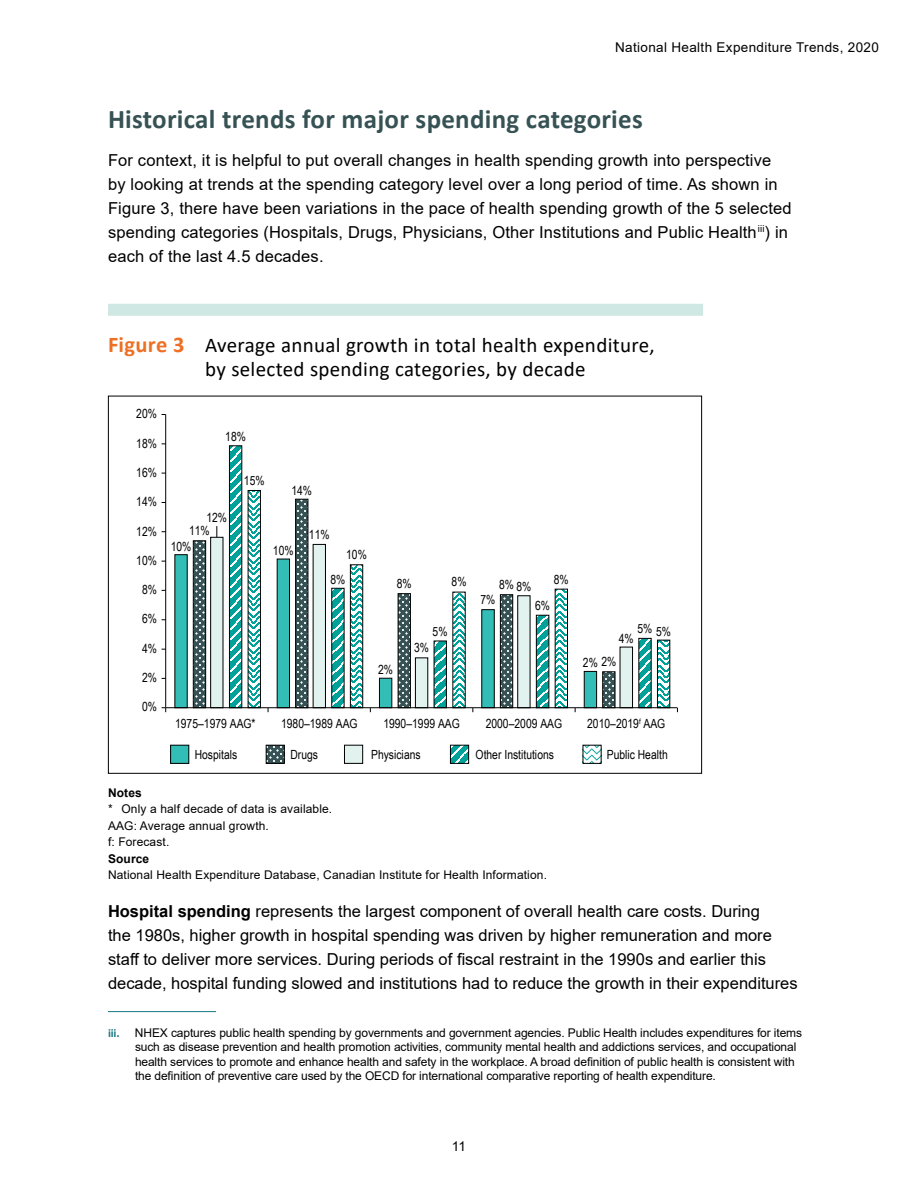
<style>
.page{position:relative;width:918px;height:1188px;background:#fff}
.page>*{position:absolute;margin:0;border:0;box-sizing:border-box;transform-origin:0 0}
.H3{font:700 27px "Calibri";letter-spacing:.01em;color:#365254}
.title_figure_table{font:21px/24px "Calibri";letter-spacing:.015em;color:#000}
.body{font:16.5px/24px "Arial";letter-spacing:.01em;color:#000}
.t1{font:13.5px "Arial";letter-spacing:.025em;color:#000}
.t2{font:12.6px "Arial Narrow";color:#000}
.note_B4src{font:12px/14.4px "Arial";letter-spacing:-.01em;color:#000}
.note_B4src-2{font:12px "Arial";letter-spacing:.01em;color:#000}
.note_src_title{font:700 12px "Arial";letter-spacing:.01em;color:#000}
.t3{font:700 12px "Calibri";color:#177784}
.s1{font-weight:700;font-size:22.5px;color:#ed7024}
.s2{font-weight:700}
</style>
<div class="page">
<div style="left:108px;top:304px;width:595px;height:12px;background:#cfe8e3"></div>
<svg style="left:174px;top:554px;width:19px;height:153px"></svg>
<svg style="left:193px;top:498px;width:36px;height:209px"></svg>
<svg style="left:210px;top:537px;width:19px;height:170px"></svg>
<svg style="left:229px;top:445px;width:14px;height:262px"></svg>
<svg style="left:247px;top:490px;width:424px;height:217px"></svg>
<hr style="left:165px;top:415px;width:1px;height:293px;background:#000">
<hr style="left:166px;top:707px;width:511px;height:1px;background:#000">
<div style="left:344px;top:745px;width:19px;height:18px;background:#e2f2ee"></div>
<div style="left:344px;top:745px;width:19px;height:19px;border:1px solid #000"></div>
<svg style="left:585px;top:747px;width:15px;height:15px"></svg>
<div style="left:583px;top:745px;width:19px;height:19px;border:1px solid #000"></div>
<div style="left:171px;top:745px;width:18px;height:18px;background:#33bdb7"></div>
<div style="left:170px;top:745px;width:19px;height:19px;border:1px solid #000"></div>
<svg style="left:268px;top:747px;width:15px;height:15px"></svg>
<div style="left:266px;top:745px;width:19px;height:19px;border:1px solid #000"></div>
<svg style="left:452px;top:747px;width:15px;height:15px"></svg>
<div style="left:450px;top:745px;width:19px;height:19px;border:1px solid #000"></div>
<hr style="left:108px;top:1011px;width:108px;height:1px;background:#177784">
<p class="t1" style="left:615px;top:38px;width:265px">National Health Expenditure Trends, 2020</p>
<h4 class="H3" style="left:108px;top:100px;width:536px">Historical trends for major spending categories</h4>
<p class="body" style="left:108px;top:148px;width:685px">For context, it is helpful to put overall changes in health spending growth into perspective by looking at trends at the spending category level over a long period of time. As shown in Figure 3, there have been variations in the pace of health spending growth of the 5 selected spending categories (Hospitals, Drugs, Physicians, Other Institutions and Public Health <sup>iii</sup>) in each of the last 4.5 decades.</p>
<p class="title_figure_table" style="left:205px;top:332px;width:451px;text-indent:-97px"><span class="s1">Figure 3</span> Average annual growth in total health expenditure, by selected spending categories, by decade</p>
<p class="t2" style="left:136px;top:405px;width:22px">20%</p>
<p class="t2" style="left:136px;top:434px;width:22px">18%</p>
<p class="t2" style="left:136px;top:463px;width:22px">16%</p>
<p class="t2" style="left:136px;top:493px;width:22px">14%</p>
<p class="t2" style="left:136px;top:522px;width:22px">12%</p>
<p class="t2" style="left:136px;top:551px;width:22px">10%</p>
<p class="t2" style="left:142px;top:580px;width:16px">8%</p>
<p class="t2" style="left:142px;top:610px;width:16px">6%</p>
<p class="t2" style="left:142px;top:639px;width:16px">4%</p>
<p class="t2" style="left:142px;top:668px;width:16px">2%</p>
<p class="t2" style="left:142px;top:698px;width:16px">0%</p>
<p class="t2" style="left:225px;top:427px;width:22px">18%</p>
<p class="t2" style="left:206px;top:509px;width:22px">12%</p>
<p class="t2" style="left:189px;top:522px;width:22px">11%</p>
<p class="t2" style="left:244px;top:472px;width:22px">15%</p>
<p class="t2" style="left:291px;top:481px;width:22px">14%</p>
<p class="t2" style="left:309px;top:525px;width:22px">11%</p>
<p class="t2" style="left:171px;top:537px;width:22px">10%</p>
<p class="t2" style="left:273px;top:541px;width:22px">10%</p>
<p class="t2" style="left:346px;top:545px;width:22px">10%</p>
<p class="t2" style="left:330px;top:570px;width:16px">8%</p>
<p class="t2" style="left:452px;top:573px;width:16px">8%</p>
<p class="t2" style="left:554px;top:570px;width:16px">8%</p>
<p class="t2" style="left:397px;top:574px;width:16px">8%</p>
<p class="t2" style="left:499px;top:575px;width:16px">8%</p>
<p class="t2" style="left:516px;top:577px;width:16px">8%</p>
<p class="t2" style="left:378px;top:660px;width:16px">2%</p>
<p class="t2" style="left:433px;top:622px;width:16px">5%</p>
<p class="t2" style="left:414px;top:638px;width:16px">3%</p>
<p class="t2" style="left:481px;top:591px;width:16px">7%</p>
<p class="t2" style="left:535px;top:596px;width:16px">6%</p>
<p class="t2" style="left:638px;top:619px;width:16px">5%</p>
<p class="t2" style="left:656px;top:622px;width:16px">5%</p>
<p class="t2" style="left:619px;top:629px;width:16px">4%</p>
<p class="t2" style="left:583px;top:653px;width:35px">2% 2%</p>
<p class="t2" style="left:175px;top:715px;width:82px">1975–1979 AAG*</p>
<p class="t2" style="left:281px;top:715px;width:78px">1980–1989 AAG</p>
<p class="t2" style="left:383px;top:715px;width:78px">1990–1999 AAG</p>
<p class="t2" style="left:486px;top:715px;width:78px">2000–2009 AAG</p>
<p class="t2" style="left:587px;top:715px;width:80px">2010–2019<sup>f</sup> AAG</p>
<p class="t2" style="left:195px;top:746px;width:44px">Hospitals</p>
<p class="t2" style="left:291px;top:746px;width:29px">Drugs</p>
<p class="t2" style="left:371px;top:746px;width:51px">Physicians</p>
<p class="t2" style="left:476px;top:746px;width:80px">Other Institutions</p>
<p class="t2" style="left:607px;top:746px;width:63px">Public Health</p>
<p class="note_src_title" style="left:108px;top:784px;width:35px">Notes</p>
<p class="note_B4src-2" style="left:108px;top:801px;width:226px">* Only a half decade of data is available.</p>
<p class="note_B4src-2" style="left:108px;top:817px;width:162px">AAG: Average annual growth.</p>
<p class="note_B4src-2" style="left:108px;top:834px;width:63px">f: Forecast.</p>
<p class="note_src_title" style="left:108px;top:850px;width:43px">Source</p>
<p class="note_B4src-2" style="left:108px;top:867px;width:441px">National Health Expenditure Database, Canadian Institute for Health Information.</p>
<p class="body" style="left:108px;top:899px;width:691px"><span class="s2">Hospital spending</span> represents the largest component of overall health care costs. During<br>the 1980s, higher growth in hospital spending was driven by higher remuneration and more staff to deliver more services. During periods of fiscal restraint in the 1990s and earlier this decade, hospital funding slowed and institutions had to reduce the growth in their expenditures</p>
<p class="t3" style="left:108px;top:1024px;width:13px">iii.</p>
<p class="note_B4src" style="left:135px;top:1025px;width:669px">NHEX captures public health spending by governments and government agencies. Public Health includes expenditures for items such as disease prevention and health promotion activities, community mental health and addictions services, and occupational health services to promote and enhance health and safety in the workplace. A broad definition of public health is consistent with the definition of preventive care used by the OECD for international comparative reporting of health expenditure.</p>
<p class="t1" style="left:452px;top:1137px;width:16px">11</p>
</div>
